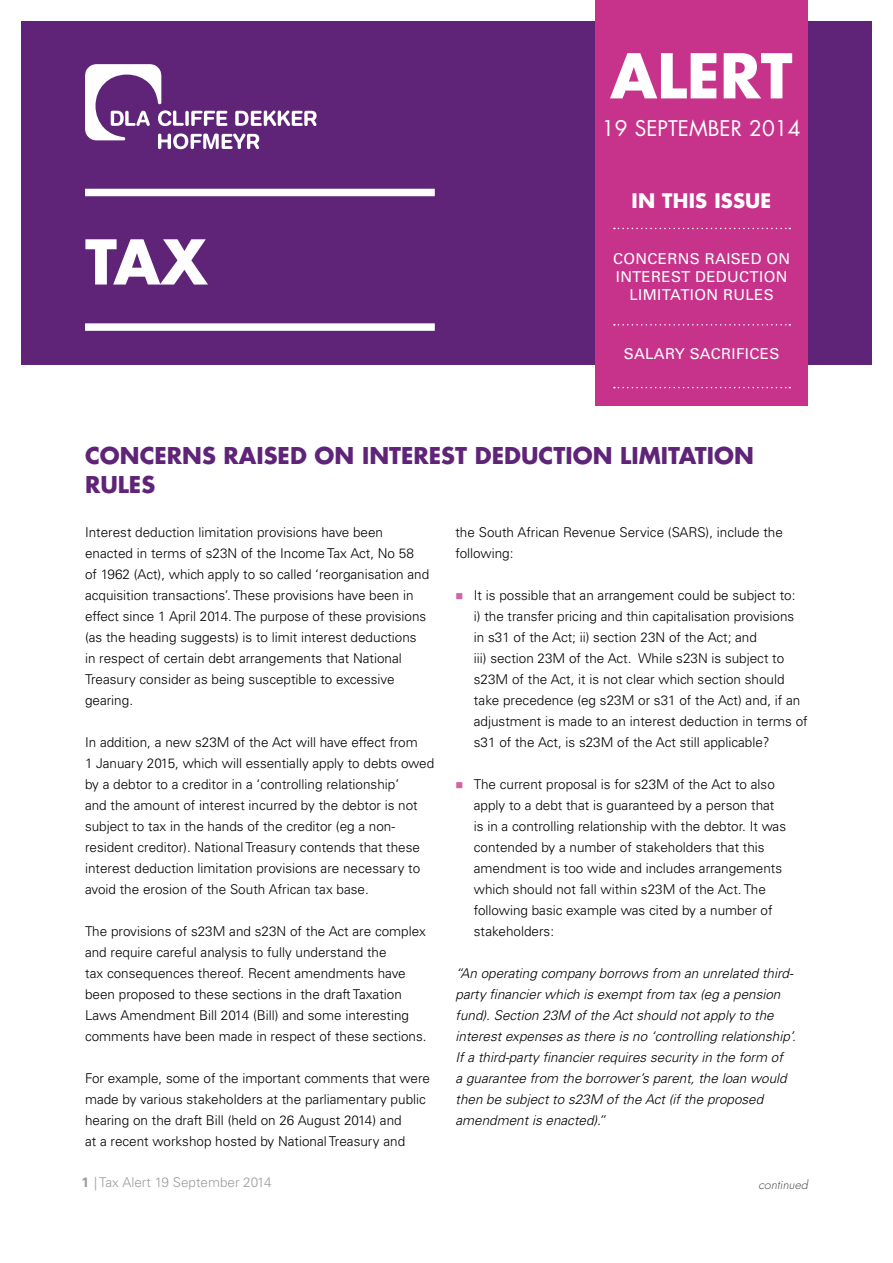
<style>
.page{position:relative;width:893px;height:1263px;background:#fff}
.page>*{position:absolute;margin:0;border:0;box-sizing:border-box;transform-origin:0 0}
.t1{font:700 60px "Futura Std";color:#fff}
.t2{font:700 22.5px/28.5px "Futura Std";color:#5f2478}
.t3{font:21px "Futura Std";color:#fff}
.t4{font:700 19.5px "Futura Std";letter-spacing:.01em;color:#fff}
.t5{font:15px/18px "Univers LT Std";letter-spacing:.025em;color:#fff;text-align:center}
.t6{font:300 13.5px/21px "Univers LT Std";color:#000}
.t7{font:italic 300 13.5px/21px "Univers LT Std";color:#000}
.t8{font:300 13.5px "Univers LT Std";color:#9d9d9c}
.t9{font:italic 300 12px "Futura Std";letter-spacing:.01em;color:#3c3c3b}
.s1{color:#d165a3}
.s2{font-weight:700}
</style>
<div class="page">
<div style="left:21px;top:21px;width:851px;height:343px;background:#5f2478"></div>
<div style="left:595px;top:0;width:213px;height:406px;background:#c7338b"></div>
<svg style="left:85px;top:64px;width:232px;height:85px"></svg>
<div style="left:85px;top:323px;width:350px;height:8px;background:#fff"></div>
<div style="left:85px;top:189px;width:350px;height:7px;background:#fff"></div>
<svg style="left:614px;top:228px;width:176px;height:1px"></svg>
<svg style="left:614px;top:324px;width:176px;height:2px"></svg>
<svg style="left:614px;top:387px;width:176px;height:1px"></svg>
<h1 class="t1" style="left:610px;top:36px;width:184px">ALERT</h1>
<h3 class="t3" style="left:602px;top:115px;width:200px">19 SEPTEMBER 2014</h3>
<h1 class="t1" style="left:85px;top:222px;width:124px">TAX</h1>
<h3 class="t4" style="left:631px;top:187px;width:141px">IN THIS ISSUE</h3>
<p class="t5" style="left:613px;top:250px;width:179px">CONCERNS RAISED ON<br>INTEREST DEDUCTION<br>LIMITATION RULES</p>
<p class="t5" style="left:624px;top:345px;width:157px">SALARY SACRIFICES</p>
<h2 class="t2" style="left:85px;top:441px;width:670px">CONCERNS RAISED ON INTEREST DEDUCTION LIMITATION<br>RULES</h2>
<p class="t6" style="left:85px;top:522px;width:346px">Interest deduction limitation provisions have been enacted in terms of s23N of the Income Tax Act, No 58<br>of 1962 (Act), which apply to so called ‘reorganisation and acquisition transactions’. These provisions have been in effect since 1 April 2014. The purpose of these provisions (as the heading suggests) is to limit interest deductions in respect of certain debt arrangements that National Treasury consider as being susceptible to excessive gearing.</p>
<p class="t6" style="left:85px;top:732px;width:351px">In addition, a new s23M of the Act will have effect from<br>1 January 2015, which will essentially apply to debts owed by a debtor to a creditor in a ‘controlling relationship’<br>and the amount of interest incurred by the debtor is not subject to tax in the hands of the creditor (eg a non&shy;resident creditor). National Treasury contends that these interest deduction limitation provisions are necessary to avoid the erosion of the South African tax base.</p>
<p class="t6" style="left:85px;top:921px;width:343px">The provisions of s23M and s23N of the Act are complex and require careful analysis to fully understand the<br>tax consequences thereof. Recent amendments have been proposed to these sections in the draft Taxation Laws Amendment Bill 2014 (Bill) and some interesting comments have been made in respect of these sections.</p>
<p class="t6" style="left:85px;top:1068px;width:347px">For example, some of the important comments that were made by various stakeholders at the parliamentary public hearing on the draft Bill (held on 26 August 2014) and<br>at a recent workshop hosted by National Treasury and</p>
<p class="t6" style="left:455px;top:522px;width:329px">the South African Revenue Service (SARS), include the following:</p>
<p class="t6" style="left:474px;top:585px;width:335px;text-indent:-18px"><span class="s1">■</span> It is possible that an arrangement could be subject to:<br>i) the transfer pricing and thin capitalisation provisions in s31 of the Act; ii) section 23N of the Act; and<br>iii) section 23M of the Act. While s23N is subject to s23M of the Act, it is not clear which section should take precedence (eg s23M or s31 of the Act) and, if an adjustment is made to an interest deduction in terms of s31 of the Act, is s23M of the Act still applicable?</p>
<p class="t6" style="left:474px;top:774px;width:314px;text-indent:-18px"><span class="s1">■</span> The current proposal is for s23M of the Act to also apply to a debt that is guaranteed by a person that is in a controlling relationship with the debtor. It was contended by a number of stakeholders that this amendment is too wide and includes arrangements which should not fall within s23M of the Act. The following basic example was cited by a number of stakeholders:</p>
<p class="t7" style="left:455px;top:963px;width:342px">“An operating company borrows from an unrelated third&shy;party financier which is exempt from tax (eg a pension fund). Section 23M of the Act should not apply to the interest expenses as there is no ‘controlling relationship’.<br>If a third-party financier requires security in the form of<br>a guarantee from the borrower’s parent, the loan would then be subject to s23M of the Act (if the proposed amendment is enacted).”</p>
<p class="t8" style="left:82px;top:1174px;width:191px"><span class="s2">1</span> | Tax Alert 19 September 2014</p>
<p class="t9" style="left:758px;top:1177px;width:51px">continued</p>
</div>
